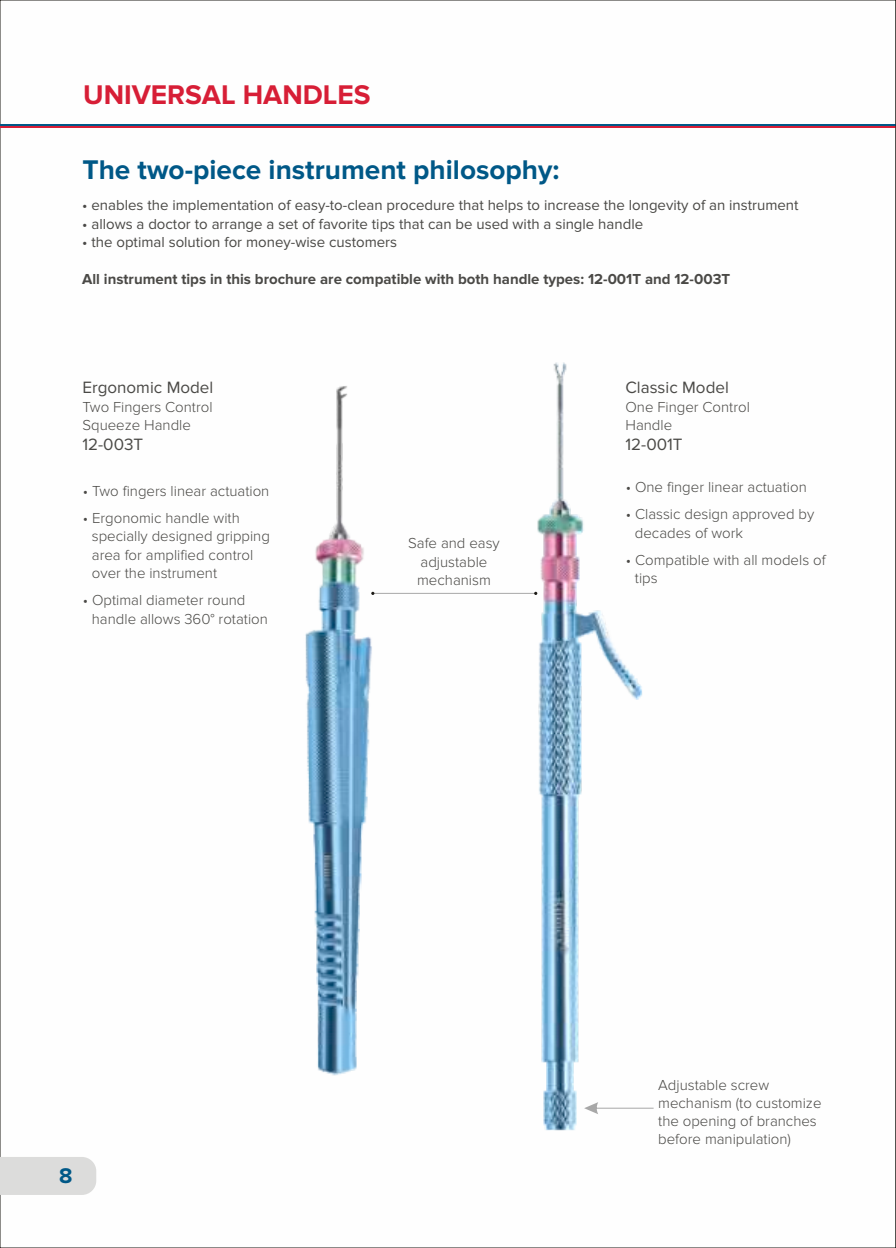
<style>
.page{position:relative;width:896px;height:1248px;background:#fff}
.page>*{position:absolute;margin:0;border:0;box-sizing:border-box;transform-origin:0 0}
.t1{font:700 28px "Proxima Nova";color:#005887}
.t2{font:700 28px "Proxima Nova";color:#d71e36}
.t3{font:700 22px "Proxima Nova";color:#005887}
.t4{font:17px "Proxima Nova";color:#4a4946}
.t5{font:300 15px/18.2px "Proxima Nova";color:#4a4946}
.t6{font:15px "Proxima Nova";color:#4a4946}
.t7{font:700 15px "Proxima Nova";color:#4a4946}
</style>
<div class="page">
<hr style="left:0;top:124px;width:896px;height:1px;background:#005887">
<hr style="left:0;top:127px;width:896px;height:1px;background:#d71e36">
<svg style="left:895px;top:0;width:1px;height:1247px"></svg>
<div style="left:0;top:1156px;width:96px;height:38px;background:#dcdcdb"></div>
<hr style="left:373px;top:593px;width:163px;height:1px;background:#a8a8a8">
<img style="left:305px;top:386px;width:80px;height:690px">
<img style="left:519px;top:362px;width:124px;height:769px">
<svg style="left:584px;top:1101px;width:69px;height:13px"></svg>
<h1 class="t2" style="left:83px;top:82px;width:289px">UNIVERSAL HANDLES</h1>
<h1 class="t1" style="left:82px;top:156px;width:478px">The two-piece instrument philosophy:</h1>
<p class="t6" style="left:82px;top:199px;width:718px">• enables the implementation of easy-to-clean procedure that helps to increase the longevity of an instrument</p>
<p class="t6" style="left:82px;top:217px;width:562px">• allows a doctor to arrange a set of favorite tips that can be used with a single handle</p>
<p class="t6" style="left:82px;top:235px;width:316px">• the optimal solution for money-wise customers</p>
<p class="t7" style="left:82px;top:272px;width:649px">All instrument tips in this brochure are compatible with both handle types: 12-001T and 12-003T</p>
<p class="t4" style="left:82px;top:379px;width:132px">Ergonomic Model</p>
<p class="t5" style="left:82px;top:398px;width:132px">Two Fingers Control<br>Squeeze Handle</p>
<p class="t4" style="left:82px;top:436px;width:62px">12-003Т</p>
<p class="t5" style="left:83px;top:482px;width:188px">• Two fingers linear actuation</p>
<p class="t5" style="left:92px;top:509px;width:180px;text-indent:-9px">• Ergonomic handle with specially designed gripping area for amplified control over the instrument</p>
<p class="t5" style="left:92px;top:592px;width:177px;text-indent:-9px">• Optimal diameter round handle allows 360° rotation</p>
<p class="t5" style="left:408px;top:535px;width:93px;text-align:center">Safe and easy adjustable mechanism</p>
<p class="t4" style="left:625px;top:379px;width:105px">Classic Model</p>
<p class="t5" style="left:625px;top:398px;width:126px">One Finger Control<br>Handle</p>
<p class="t4" style="left:625px;top:437px;width:59px">12-001T</p>
<p class="t5" style="left:626px;top:478px;width:182px">• One finger linear actuation</p>
<p class="t5" style="left:635px;top:506px;width:181px;text-indent:-9px">• Classic design approved by decades of work</p>
<p class="t5" style="left:635px;top:551px;width:192px;text-indent:-9px">• Compatible with all models of tips</p>
<h2 class="t3" style="left:59px;top:1165px;width:15px">8</h2>
<p class="t5" style="left:658px;top:1075px;width:165px">Adjustable screw mechanism (to customize the opening of branches before manipulation)</p>
</div>
